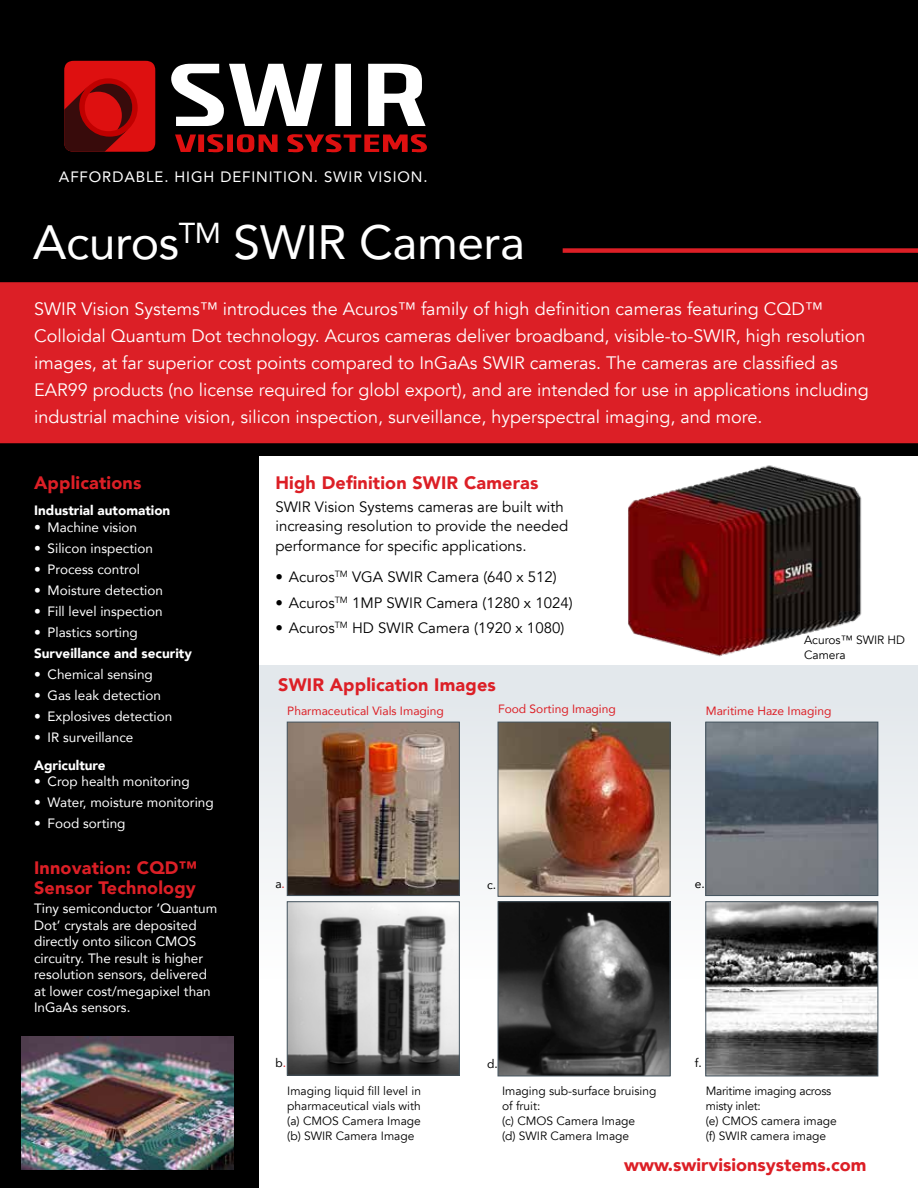
<style>
.page{position:relative;width:918px;height:1188px;background:#fff}
.page>*{position:absolute;margin:0;border:0;box-sizing:border-box;transform-origin:0 0}
.t1{font:48px "Avenir";letter-spacing:-.01em;color:#fff}
.t2{font:18px/27px "Avenir";color:#fff}
.t3{font:900 18px/19.5px "Avenir";letter-spacing:.01em;color:#dc1f26}
.t4{font:15px/19.5px "Avenir";color:#000}
.t5{font:15px "Avenir";letter-spacing:.06em;color:#fff}
.t6{font:13.5px/16.5px "Avenir";color:#fff}
.t7{font:900 13.5px "Avenir";color:#fff}
.t8{font:12px/15px "Avenir";color:#000}
.t9{font:12px/15px "Avenir";letter-spacing:-.02em;color:#000}
.t10{font:12px "Avenir";color:#dc1f26}
.t11{font:12px "Avenir";color:#000}
.s1{color:#dc1f26}
</style>
<div class="page">
<svg style="left:259px;top:665px;width:659px;height:313px;fill:#e5e9ed"></svg>
<div style="left:0;top:0;width:918px;height:455px;background:#000"></div>
<div style="left:0;top:282px;width:918px;height:161px;background:#dc1f26"></div>
<div style="left:0;top:455px;width:259px;height:733px;background:#000"></div>
<div style="left:563px;top:248px;width:355px;height:5px;background:#dc1f26"></div>
<img style="left:289px;top:724px;width:169px;height:170px">
<div style="left:287px;top:722px;width:173px;height:174px;border:1px solid #455560"></div>
<img style="left:500px;top:903px;width:168px;height:171px">
<div style="left:498px;top:901px;width:172px;height:175px;border:1px solid #455560"></div>
<img style="left:707px;top:724px;width:169px;height:170px">
<div style="left:705px;top:722px;width:173px;height:174px;border:1px solid #455560"></div>
<img style="left:707px;top:903px;width:169px;height:171px">
<div style="left:705px;top:901px;width:173px;height:175px;border:1px solid #455560"></div>
<img style="left:289px;top:903px;width:169px;height:171px">
<div style="left:287px;top:901px;width:173px;height:175px;border:1px solid #455560"></div>
<img style="left:500px;top:724px;width:168px;height:171px">
<div style="left:498px;top:722px;width:172px;height:175px;border:1px solid #455560"></div>
<img style="left:22px;top:1037px;width:212px;height:133px">
<div style="left:64px;top:61px;width:91px;height:91px;background:#de1010;border-radius:10px"></div>
<svg style="left:175px;top:134px;width:252px;height:18px"></svg>
<svg style="left:171px;top:64px;width:255px;height:62px"></svg>
<svg style="left:64px;top:78px;width:74px;height:74px"></svg>
<img style="left:628px;top:465px;width:234px;height:192px">
<p class="t5" style="left:59px;top:165px;width:370px">AFFORDABLE. HIGH DEFINITION. SWIR VISION.</p>
<h1 class="t1" style="left:33px;top:204px;width:494px">Acuros<sup>TM</sup> SWIR Camera</h1>
<p class="t2" style="left:34px;top:296px;width:836px">SWIR Vision Systems™ introduces the Acuros™ family of high definition cameras featuring CQD™ Colloidal Quantum Dot technology. Acuros cameras deliver broadband, visible-to-SWIR, high resolution images, at far superior cost points compared to InGaAs SWIR cameras. The cameras are classified as EAR99 products (no license required for globl export), and are intended for use in applications including industrial machine vision, silicon inspection, surveillance, hyperspectral imaging, and more.</p>
<p class="t3" style="left:34px;top:473px;width:109px">Applications</p>
<p class="t7" style="left:34px;top:499px;width:138px">Industrial automation</p>
<p class="t6" style="left:34px;top:518px;width:105px">• Machine vision</p>
<p class="t6" style="left:34px;top:539px;width:120px">• Silicon inspection</p>
<p class="t6" style="left:34px;top:560px;width:107px">• Process control</p>
<p class="t6" style="left:34px;top:581px;width:130px">• Moisture detection</p>
<p class="t6" style="left:34px;top:602px;width:130px">• Fill level inspection</p>
<p class="t6" style="left:34px;top:624px;width:105px">• Plastics sorting</p>
<p class="t7" style="left:34px;top:642px;width:159px">Surveillance and security</p>
<p class="t6" style="left:34px;top:666px;width:120px">• Chemical sensing</p>
<p class="t6" style="left:34px;top:687px;width:128px">• Gas leak detection</p>
<p class="t6" style="left:34px;top:708px;width:140px">• Explosives detection</p>
<p class="t6" style="left:34px;top:729px;width:101px">• IR surveillance</p>
<p class="t7" style="left:34px;top:753px;width:73px">Agriculture</p>
<p class="t6" style="left:34px;top:773px;width:157px">• Crop health monitoring</p>
<p class="t6" style="left:34px;top:794px;width:181px">• Water, moisture monitoring</p>
<p class="t6" style="left:34px;top:815px;width:93px">• Food sorting</p>
<p class="t3" style="left:34px;top:858px;width:164px">Innovation: CQD™<br>Sensor Technology</p>
<p class="t6" style="left:34px;top:900px;width:185px">Tiny semiconductor ‘Quantum<br>Dot’ crystals are deposited directly onto silicon CMOS circuitry. The result is higher resolution sensors, delivered at lower cost/megapixel than<br>InGaAs sensors.</p>
<p class="t3" style="left:275px;top:473px;width:264px">High Definition SWIR Cameras</p>
<p class="t4" style="left:275px;top:497px;width:294px">SWIR Vision Systems cameras are built with increasing resolution to provide the needed performance for specific applications.</p>
<p class="t4" style="left:275px;top:567px;width:283px">• Acuros<sup>TM</sup> VGA SWIR Camera (640 x 512)</p>
<p class="t4" style="left:275px;top:593px;width:299px">• Acuros<sup>TM</sup> 1MP SWIR Camera (1280 x 1024)</p>
<p class="t4" style="left:275px;top:618px;width:290px">• Acuros<sup>TM</sup> HD SWIR Camera (1920 x 1080)</p>
<p class="t3" style="left:278px;top:674px;width:219px">SWIR Application Images</p>
<p class="t8" style="left:804px;top:633px;width:103px">Acuros™ SWIR HD<br>Camera</p>
<p class="t10" style="left:287px;top:701px;width:158px">Pharmaceutical Vials Imaging</p>
<p class="t10" style="left:498px;top:700px;width:119px">Food Sorting Imaging</p>
<p class="t10" style="left:706px;top:701px;width:127px">Maritime Haze Imaging</p>
<p class="t11" style="left:275px;top:874px;width:11px">a<span class="s1">.</span></p>
<p class="t11" style="left:487px;top:876px;width:11px">c.</p>
<p class="t11" style="left:695px;top:874px;width:12px">e.</p>
<p class="t11" style="left:275px;top:1053px;width:12px">b<span class="s1">.</span></p>
<p class="t11" style="left:487px;top:1054px;width:12px">d.</p>
<p class="t11" style="left:695px;top:1053px;width:9px">f.</p>
<p class="t8" style="left:287px;top:1083px;width:135px;text-align:justify">Imaging liquid fill level in pharmaceutical vials with (a) CMOS Camera Image (b) SWIR Camera Image</p>
<p class="t8" style="left:502px;top:1083px;width:156px">Imaging sub-surface bruising of fruit:<br>(c) CMOS Camera Image<br>(d) SWIR Camera Image</p>
<p class="t9" style="left:706px;top:1083px;width:133px">Maritime imaging across misty inlet:<br>(e) CMOS camera image (f) SWIR camera image</p>
<p class="t3" style="left:624px;top:1154px;width:244px">www.swirvisionsystems.com</p>
</div>
